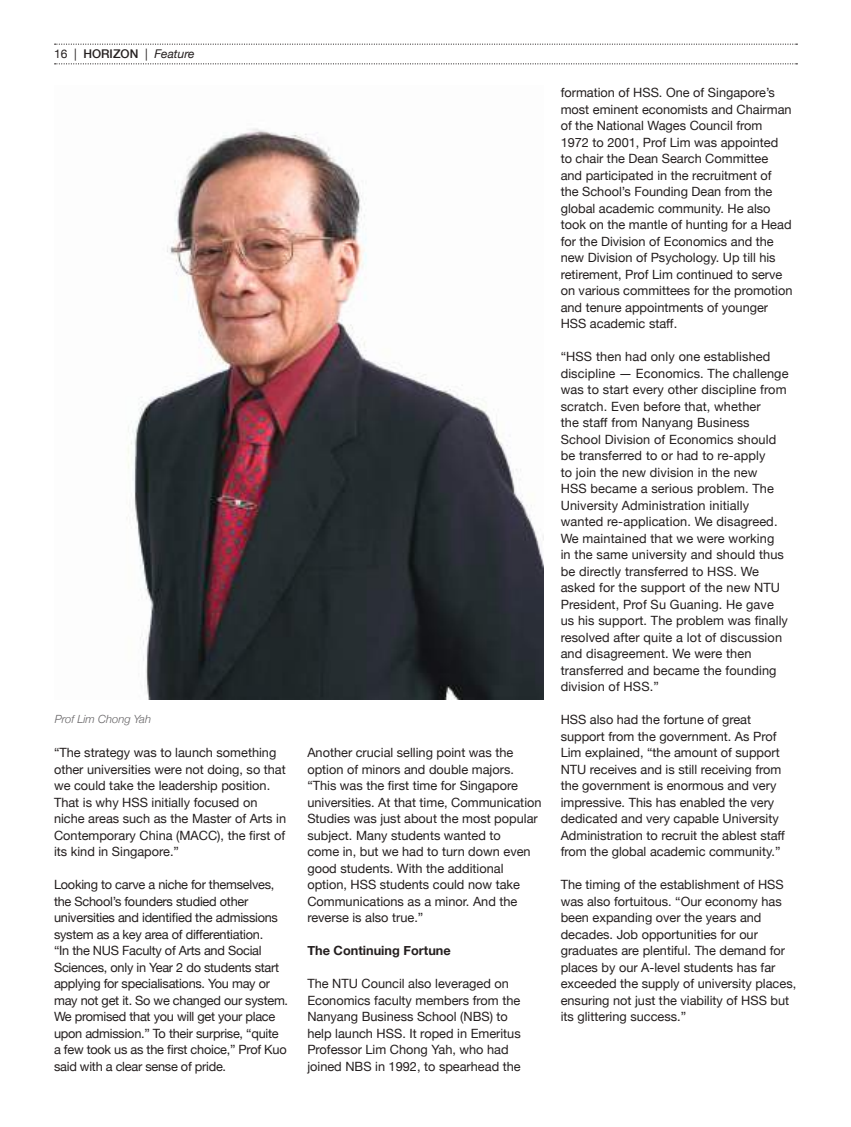
<style>
.page{position:relative;width:851px;height:1127px;background:#fff}
.page>*{position:absolute;margin:0;border:0;box-sizing:border-box;transform-origin:0 0}
.t1{font:12.75px/16.5px "Helvetica Neue";color:#241f1f}
.t2{font:12.75px/16.5px "Helvetica Neue";letter-spacing:-.02em;color:#241f1f}
.t3{font:700 12.75px "Helvetica Neue";color:#241f1f}
.t4{font:500 12px "Helvetica Neue";color:#241f1f}
.t5{font:italic 300 11.25px "Helvetica Neue";color:#656365}
.s1{font-weight:400}
.s2{font-weight:400;font-style:italic}
</style>
<div class="page">
<svg style="left:55px;top:44px;width:742px;height:1px"></svg>
<svg style="left:55px;top:63px;width:742px;height:1px"></svg>
<img style="left:126px;top:128px;width:417px;height:571px">
<p class="t4" style="left:54px;top:44px;width:142px"><span class="s1">16 |</span> HORIZON <span class="s1">|</span> <span class="s2">Feature</span></p>
<p class="t5" style="left:55px;top:710px;width:98px">Prof Lim Chong Yah</p>
<p class="t1" style="left:54px;top:744px;width:233px">“The strategy was to launch something other universities were not doing, so that we could take the leadership position.<br>That is why HSS initially focused on niche areas such as the Master of Arts in Contemporary China (MACC), the first of its kind in Singapore.”</p>
<p class="t2" style="left:54px;top:876px;width:236px">Looking to carve a niche for themselves, the School’s founders studied other universities and identified the admissions system as a key area of differentiation.<br>“In the NUS Faculty of Arts and Social Sciences, only in Year 2 do students start applying for specialisations. You may or may not get it. So we changed our system.<br>We promised that you will get your place upon admission.” To their surprise, “quite a few took us as the first choice,” Prof Kuo said with a clear sense of pride.</p>
<p class="t1" style="left:307px;top:744px;width:236px">Another crucial selling point was the option of minors and double majors. “This was the first time for Singapore universities. At that time, Communication Studies was just about the most popular subject. Many students wanted to<br>come in, but we had to turn down even good students. With the additional option, HSS students could now take Communications as a minor. And the reverse is also true.”</p>
<p class="t3" style="left:307px;top:939px;width:145px">The Continuing Fortune</p>
<p class="t1" style="left:307px;top:975px;width:215px">The NTU Council also leveraged on Economics faculty members from the Nanyang Business School (NBS) to help launch HSS. It roped in Emeritus Professor Lim Chong Yah, who had joined NBS in 1992, to spearhead the</p>
<p class="t1" style="left:560px;top:83px;width:233px">formation of HSS. One of Singapore’s most eminent economists and Chairman of the National Wages Council from 1972 to 2001, Prof Lim was appointed to chair the Dean Search Committee and participated in the recruitment of the School’s Founding Dean from the global academic community. He also took on the mantle of hunting for a Head for the Division of Economics and the new Division of Psychology. Up till his retirement, Prof Lim continued to serve on various committees for the promotion and tenure appointments of younger HSS academic staff.</p>
<p class="t1" style="left:560px;top:347px;width:229px">“HSS then had only one established discipline ― Economics. The challenge was to start every other discipline from scratch. Even before that, whether<br>the staff from Nanyang Business School Division of Economics should be transferred to or had to re-apply<br>to join the new division in the new<br>HSS became a serious problem. The University Administration initially wanted re-application. We disagreed.<br>We maintained that we were working<br>in the same university and should thus be directly transferred to HSS. We asked for the support of the new NTU President, Prof Su Guaning. He gave us his support. The problem was finally resolved after quite a lot of discussion and disagreement. We were then transferred and became the founding division of HSS.”</p>
<p class="t1" style="left:560px;top:710px;width:226px">HSS also had the fortune of great support from the government. As Prof Lim explained, “the amount of support NTU receives and is still receiving from the government is enormous and very impressive. This has enabled the very dedicated and very capable University Administration to recruit the ablest staff from the global academic community.”</p>
<p class="t1" style="left:560px;top:875px;width:237px">The timing of the establishment of HSS was also fortuitous. “Our economy has been expanding over the years and decades. Job opportunities for our graduates are plentiful. The demand for places by our A-level students has far exceeded the supply of university places, ensuring not just the viability of HSS but its glittering success.”</p>
</div>
